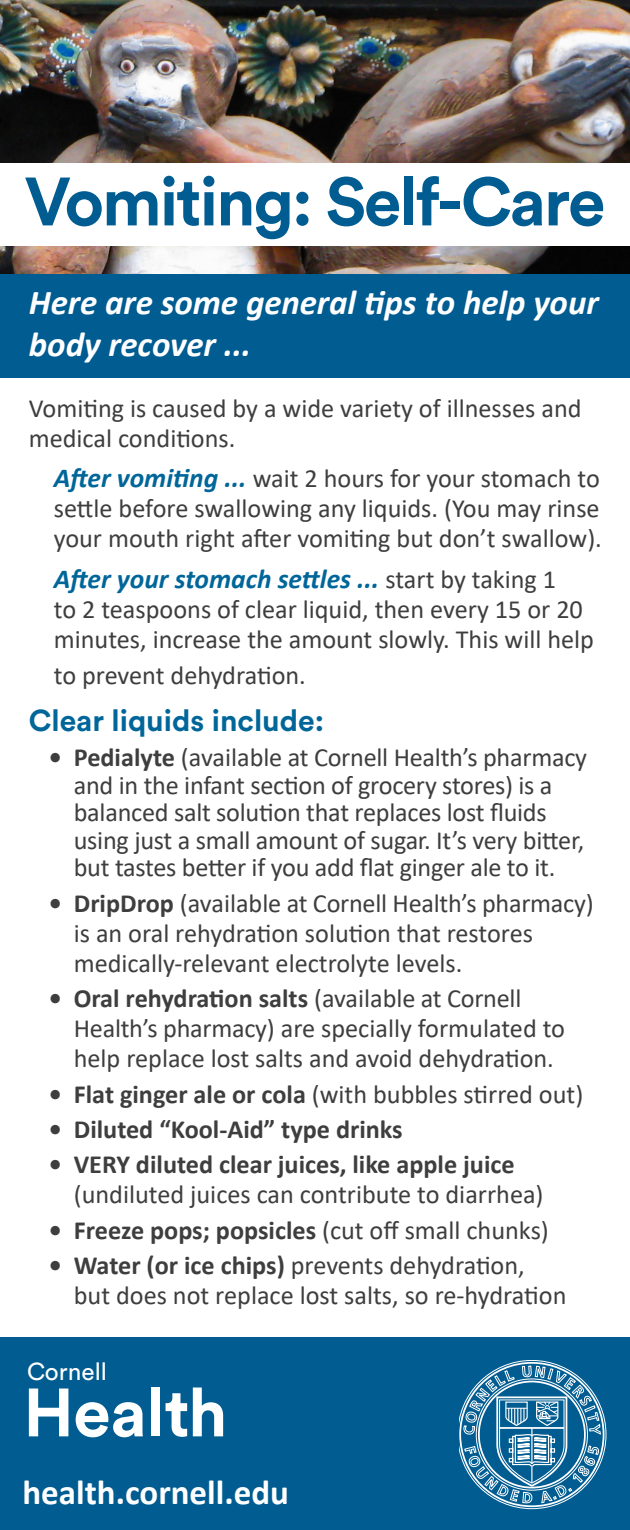
<style>
.page{position:relative;width:630px;height:1530px;background:#fff}
.page>*{position:absolute;margin:0;border:0;box-sizing:border-box;transform-origin:0 0}
.H1_Circular_Bold_27{font:700 67.5px "Circular Std";letter-spacing:-.03em;color:#005c91}
.H1_Circular_Bold_27-2{font:700 67.5px "Circular Std";letter-spacing:-.005em;color:#fff}
.H2_Calibri_Bold_Ital{font:italic 700 35px/42px "Calibri";letter-spacing:-.005em;color:#fff}
.t1{font:700 35px "Calibri";color:#fff}
.H3_Subhead_Circular{font:700 30px "Circular Std";color:#069}
.t2{font:italic 700 27.5px "Calibri";color:#069}
.t3{font:26.25px/30px "Calibri";color:#3e3e3f}
.t4{font:700 26.25px "Calibri";color:#3e3e3f}
.H1_Circular_Bold_27-3{font:24.5px "Circular Std";color:#fff}
.s1{font-weight:700;font-style:italic;font-size:27.5px;color:#069}
.s2{font-weight:400;font-style:normal;font-size:26.25px;color:#3e3e3f}
.s3{font-weight:700}
.s4{font-weight:400}
</style>
<div class="page">
<img style="left:0;top:0;width:630px;height:274px">
<div style="left:0;top:274px;width:630px;height:103px;background:#005c91"></div>
<div style="left:0;top:163px;width:630px;height:83px;background:#fff"></div>
<div style="left:0;top:1337px;width:630px;height:193px;background:#005c91"></div>
<svg style="left:459px;top:1360px;width:148px;height:149px"></svg>
<p class="H1_Circular_Bold_27" style="left:25px;top:158px;width:582px">Vomiting: Self-Care</p>
<p class="H2_Calibri_Bold_Ital" style="left:29px;top:280px;width:571px">Here are some general tips to help your body recover ...</p>
<p class="t3" style="left:29px;top:392px;width:554px">Vomiting is caused by a wide variety of illnesses and medical conditions.</p>
<p class="t3" style="left:54px;top:463px;width:550px;text-align:justify"><span class="s1">After vomiting ...</span> wait 2 hours for your stomach to settle before swallowing any liquids. (You may rinse your mouth right after vomiting but don’t swallow).</p>
<p class="t2" style="left:54px;top:560px;width:504px">After your stomach settles ... <span class="s2">start by taking 1</span></p>
<p class="t3" style="left:54px;top:594px;width:542px">to 2 teaspoons of clear liquid, then every 15 or 20 minutes, increase the amount slowly. This will help</p>
<p class="t3" style="left:54px;top:660px;width:254px">to prevent dehydration.</p>
<p class="H3_Subhead_Circular" style="left:29px;top:701px;width:297px">Clear liquids include:</p>
<p class="t3" style="left:74px;top:743px;width:515px;line-height:27.5px;text-indent:-25px"><span class="s3">• Pedialyte</span> (available at Cornell Health’s pharmacy and in the infant section of grocery stores) is a balanced salt solution that replaces lost fluids using just a small amount of sugar. It’s very bitter, but tastes better if you add flat ginger ale to it.</p>
<p class="t3" style="left:74px;top:888px;width:521px;text-indent:-25px"><span class="s3">• DripDrop</span> (available at Cornell Health’s pharmacy) is an oral rehydration solution that restores medically-relevant electrolyte levels.</p>
<p class="t3" style="left:74px;top:983px;width:493px;text-indent:-25px"><span class="s3">• Oral rehydration salts</span> (available at Cornell<br>Health’s pharmacy) are specially formulated to help replace lost salts and avoid dehydration.</p>
<p class="t3" style="left:49px;top:1078px;width:536px"><span class="s3">• Flat ginger ale or cola</span> (with bubbles stirred out)</p>
<p class="t4" style="left:49px;top:1111px;width:355px">• Diluted “Kool-Aid” type drinks</p>
<p class="t3" style="left:74px;top:1149px;width:471px;text-indent:-25px"><span class="s3">• VERY diluted clear juices, like apple juice </span>(undiluted juices can contribute to diarrhea)</p>
<p class="t4" style="left:49px;top:1212px;width:502px">• Freeze pops; popsicles <span class="s4">(cut off small chunks)</span></p>
<p class="t3" style="left:74px;top:1250px;width:494px;text-indent:-25px"><span class="s3">• Water (or ice chips)</span> prevents dehydration, but does not replace lost salts, so re-hydration</p>
<p class="H1_Circular_Bold_27-3" style="left:27px;top:1357px;width:81px">Cornell</p>
<p class="H1_Circular_Bold_27-2" style="left:23px;top:1369px;width:206px">Health</p>
<p class="t1" style="left:22px;top:1468px;width:268px">health.cornell.edu</p>
</div>
